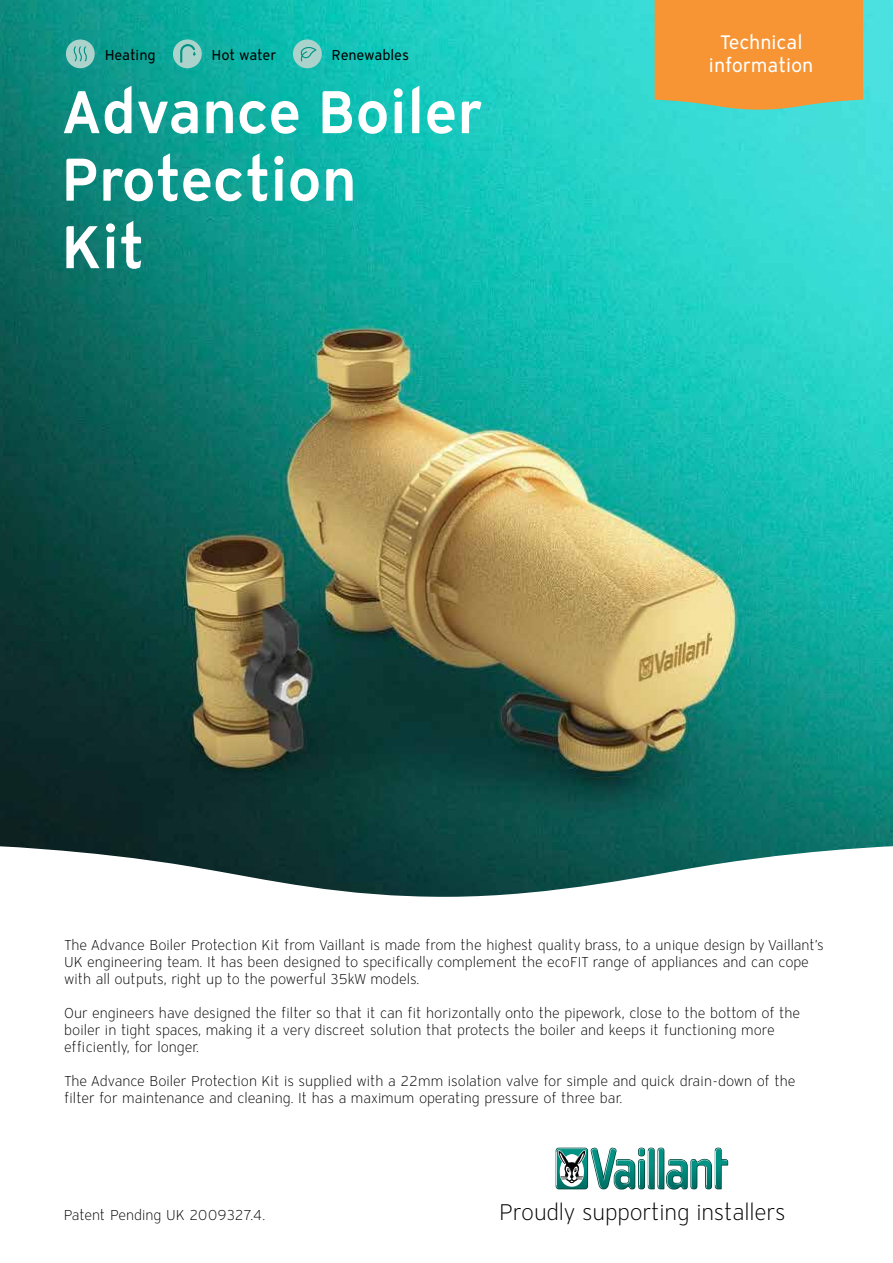
<style>
.page{position:relative;width:893px;height:1263px;background:#fff}
.page>*{position:absolute;margin:0;border:0;box-sizing:border-box;transform-origin:0 0}
.t1{font:600 60px/67.5px "Vaillant 16";letter-spacing:-.005em;color:#fff}
.t2{font:300 22.5px "Vaillant 16";letter-spacing:-.01em;color:#000}
.t3{font:19.5px/23.4px "Vaillant 16";letter-spacing:-.005em;color:#fff;text-align:center}
.t4{font:300 14.25px/17.1px "Vaillant 16";color:#000}
.t5{font:14.25px "Vaillant 12";letter-spacing:-.01em;color:#000}
</style>
<div class="page">
<img style="left:0;top:0;width:893px;height:845px">
<div style="left:173px;top:39px;width:29px;height:29px;background:#abd3cc;border-radius:50%"></div>
<svg style="left:180px;top:44px;width:16px;height:19px"></svg>
<div style="left:293px;top:39px;width:29px;height:29px;background:#abd3cc;border-radius:50%"></div>
<svg style="left:300px;top:47px;width:16px;height:14px"></svg>
<div style="left:66px;top:39px;width:29px;height:29px;background:#abd3cc;border-radius:50%"></div>
<svg style="left:74px;top:46px;width:13px;height:15px"></svg>
<svg style="left:0;top:845px;width:893px;height:345px"></svg>
<svg style="left:556px;top:1148px;width:172px;height:41px"></svg>
<div style="left:655px;top:0;width:208px;height:111px;background:#f79433"></div>
<p class="t5" style="left:105px;top:45px;width:53px">Heating</p>
<p class="t5" style="left:211px;top:45px;width:66px">Hot water</p>
<p class="t5" style="left:332px;top:45px;width:79px">Renewables</p>
<h1 class="t1" style="left:61px;top:76px;width:423px">Advance Boiler<br>Protection<br>Kit</h1>
<h3 class="t3" style="left:709px;top:30px;width:106px">Technical information</h3>
<p class="t4" style="left:64px;top:936px;width:761px">The Advance Boiler Protection Kit from Vaillant is made from the highest quality brass, to a unique design by Vaillant’s<br>UK engineering team. It has been designed to specifically complement the ecoFIT range of appliances and can cope with all outputs, right up to the powerful 35kW models.</p>
<p class="t4" style="left:64px;top:1004px;width:738px">Our engineers have designed the filter so that it can fit horizontally onto the pipework, close to the bottom of the boiler in tight spaces, making it a very discreet solution that protects the boiler and keeps it functioning more efficiently, for longer.</p>
<p class="t4" style="left:64px;top:1072px;width:733px">The Advance Boiler Protection Kit is supplied with a 22mm isolation valve for simple and quick drain-down of the filter for maintenance and cleaning. It has a maximum operating pressure of three bar.</p>
<p class="t4" style="left:64px;top:1206px;width:203px">Patent Pending UK 2009327.4.</p>
<h2 class="t2" style="left:499px;top:1198px;width:288px">Proudly supporting installers</h2>
</div>
